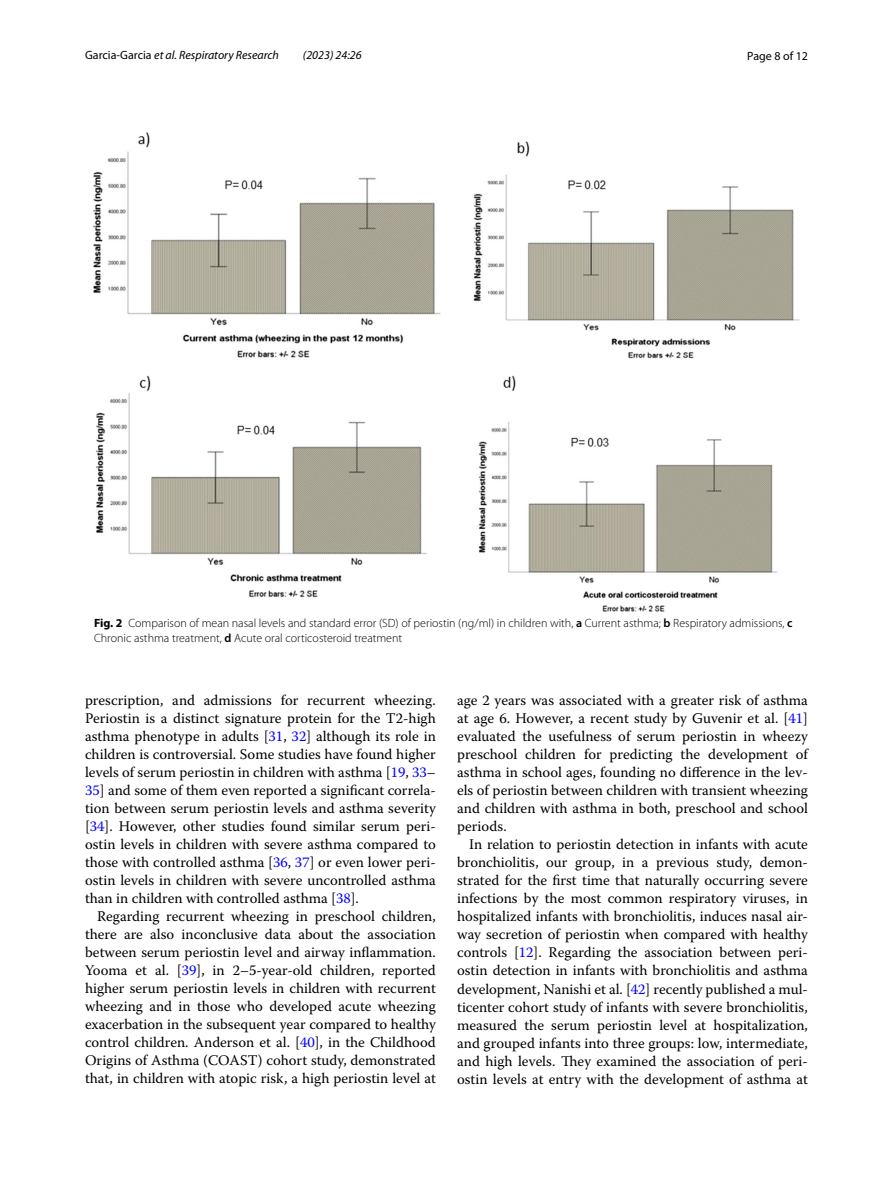
<style>
.page{position:relative;width:893px;height:1187px;background:#fff}
.page>*{position:absolute;margin:0;border:0;box-sizing:border-box;transform-origin:0 0}
.t1{font:14.7px/18px "Warnock Pro";color:#000;text-align:justify}
.t2{font:300 12px/15px "Myriad Pro";color:#000}
.t3{font:italic 12px "Myriad Pro";color:#000}
.t4{font:12px "Myriad Pro";color:#000}
.s1{font-style:normal}
.s2{font-weight:700}
.s3{font-weight:600}
.s4{color:#00f}
</style>
<div class="page">
<img style="left:94px;top:133px;width:705px;height:478px">
<p class="t3" style="left:85px;top:48px;width:195px"><span class="s1">Garcia‑Garcia</span> et al. Respiratory Research</p>
<p class="t3" style="left:303px;top:48px;width:60px">(2023) 24:26</p>
<p class="t4" style="left:747px;top:48px;width:62px">Page 8 of 12</p>
<p class="t2" style="left:94px;top:615px;width:700px"><span class="s2">Fig. 2</span> Comparison of mean nasal levels and standard error (SD) of periostin (ng/ml) in children with, <span class="s3">a</span> Current asthma; <span class="s3">b</span> Respiratory admissions, <span class="s3">c<br></span>Chronic asthma treatment, <span class="s3">d</span> Acute oral corticosteroid treatment</p>
<p class="t1" style="left:85px;top:691px;width:352px">prescription, and admissions for recurrent wheezing.<br>Periostin is a distinct signature protein for the T2-high asthma phenotype in adults [<span class="s4">31</span>, <span class="s4">32</span>] although its role in children is controversial. Some studies have found higher levels of serum periostin in children with asthma [<span class="s4">19</span>, <span class="s4">33</span>– <span class="s4">35</span>] and some of them even reported a significant correla&shy;tion between serum periostin levels and asthma severity [<span class="s4">34</span>]. However, other studies found similar serum peri&shy;ostin levels in children with severe asthma compared to those with controlled asthma [<span class="s4">36</span>, <span class="s4">37</span>] or even lower peri&shy;ostin levels in children with severe uncontrolled asthma than in children with controlled asthma [<span class="s4">38</span>].</p>
<p class="t1" style="left:85px;top:907px;width:352px;text-indent:12px">Regarding recurrent wheezing in preschool children, there are also inconclusive data about the association between serum periostin level and airway inflammation.<br>Yooma et al. [<span class="s4">39</span>], in 2–5-year-old children, reported higher serum periostin levels in children with recurrent wheezing and in those who developed acute wheezing exacerbation in the subsequent year compared to healthy control children. Anderson et al. [<span class="s4">40</span>], in the Childhood Origins of Asthma (COAST) cohort study, demonstrated that, in children with atopic risk, a high periostin level at</p>
<p class="t1" style="left:457px;top:691px;width:352px">age 2 years was associated with a greater risk of asthma at age 6. However, a recent study by Guvenir et al. [<span class="s4">41</span>] evaluated the usefulness of serum periostin in wheezy preschool children for predicting the development of asthma in school ages, founding no difference in the lev&shy;els of periostin between children with transient wheezing and children with asthma in both, preschool and school periods.</p>
<p class="t1" style="left:457px;top:835px;width:352px;text-indent:12px">In relation to periostin detection in infants with acute bronchiolitis, our group, in a previous study, demon&shy;strated for the first time that naturally occurring severe infections by the most common respiratory viruses, in hospitalized infants with bronchiolitis, induces nasal air&shy;way secretion of periostin when compared with healthy controls [<span class="s4">12</span>]. Regarding the association between peri&shy;ostin detection in infants with bronchiolitis and asthma development, Nanishi et al. [<span class="s4">42</span>] recently published a mul&shy;ticenter cohort study of infants with severe bronchiolitis, measured the serum periostin level at hospitalization, and grouped infants into three groups: low, intermediate, and high levels. They examined the association of peri&shy;ostin levels at entry with the development of asthma at</p>
</div>
